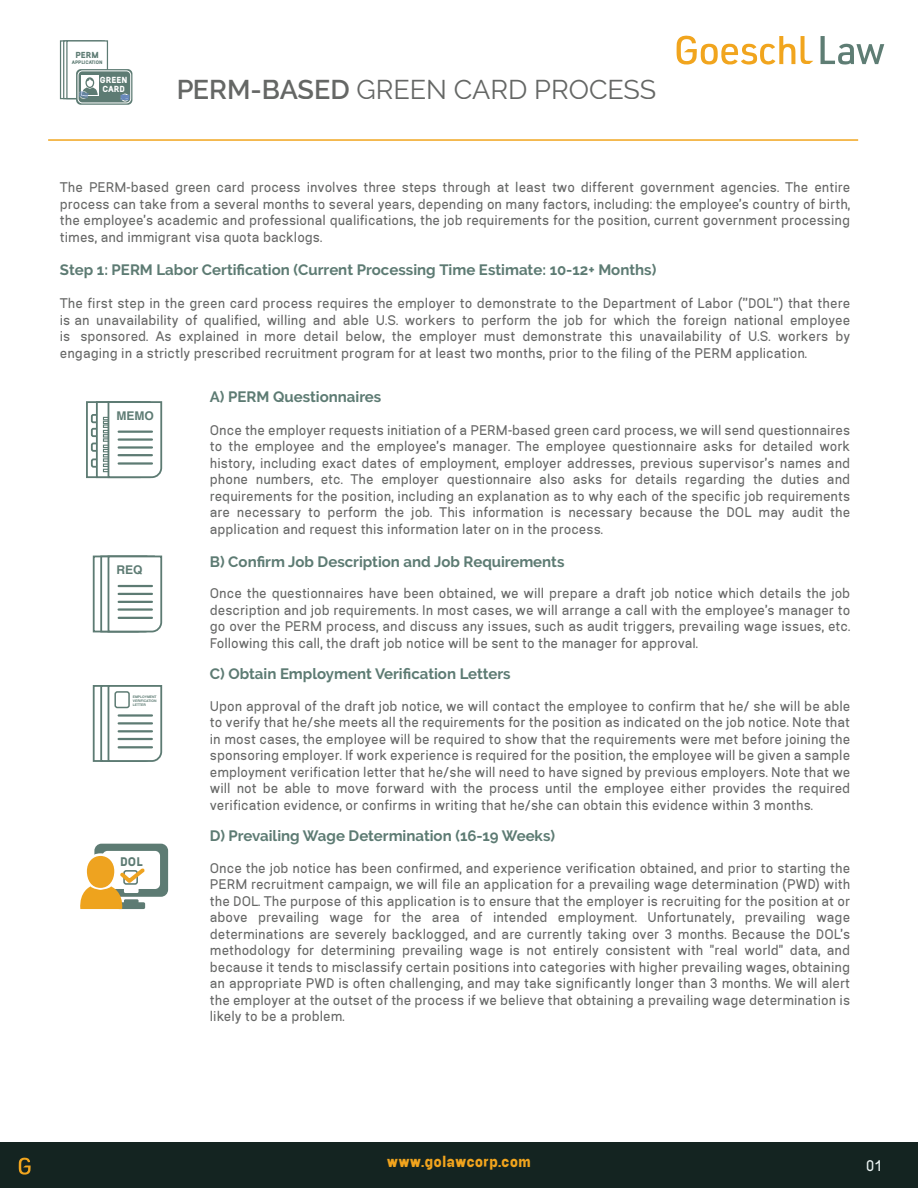
<style>
.page{position:relative;width:918px;height:1188px;background:#fff}
.page>*{position:absolute;margin:0;border:0;box-sizing:border-box;transform-origin:0 0}
.t1{font:27px "Raleway";color:#656765}
.t2{font:16.5px "Aftetir";color:#ebf4f3}
.t3{font:15px/16.5px "Aftetir";color:#666766;text-align:justify}
.t4{font:700 15px "Raleway";color:#5d7b73}
.t5{font:700 15px "Aftetir";color:#f1a41d}
.t6{font:700 12.15px "Aftetir";color:#5d7b73}
.t7{font:700 12px "Helvetica";color:#5d7b73}
.t8{font:9.45px "Gill Sans";color:#fff;scale:1.64 1}
.t9{font:700 8.55px/8.6px "Aftetir";color:#fff}
.t10{font:700 8.55px "Aftetir";color:#5d7b73}
.t11{font:700 4.95px "Aftetir";color:#5d7b73}
.t12{font:700 3.45px/4.1px "Helvetica";color:#5d7b73;text-align:justify}
.s1{font-weight:600}
.s2{color:#676767}
</style>
<div class="page">
<div style="left:86px;top:401px;width:55px;height:77px;background:#fff;border:2px solid #5d7b73"></div>
<div style="left:91px;top:443px;width:10px;height:9px;border:2px solid #5d7b73;border-radius:2px"></div>
<div style="left:91px;top:428px;width:10px;height:9px;border:2px solid #5d7b73;border-radius:2px"></div>
<div style="left:91px;top:414px;width:10px;height:9px;border:2px solid #5d7b73"></div>
<div style="left:91px;top:458px;width:10px;height:10px;border:2px solid #5d7b73;border-radius:2px"></div>
<div style="left:96px;top:401px;width:55px;height:77px;background:#fff;border:2px solid #5d7b73"></div>
<svg style="left:103px;top:401px;width:60px;height:78px"></svg>
<hr style="left:119px;top:431px;width:33px;height:2px;background:#5d7b73">
<hr style="left:119px;top:438px;width:33px;height:3px;background:#5d7b73">
<hr style="left:119px;top:446px;width:33px;height:3px;background:#5d7b73">
<hr style="left:119px;top:454px;width:33px;height:2px;background:#5d7b73">
<hr style="left:119px;top:462px;width:33px;height:3px;background:#5d7b73">
<svg style="left:801px;top:36px;width:12px;height:28px"></svg>
<svg style="left:677px;top:35px;width:118px;height:30px"></svg>
<svg style="left:821px;top:36px;width:63px;height:29px"></svg>
<hr style="left:48px;top:139px;width:810px;height:2px;background:#f1a51e">
<div style="left:0;top:1142px;width:918px;height:46px;background:#142421"></div>
<svg style="left:19px;top:1158px;width:12px;height:17px"></svg>
<div style="left:76px;top:69px;width:56px;height:36px;background:#5d7b73;border-radius:5px"></div>
<div style="left:121px;top:94px;width:8px;height:8px;border:1px solid #fff;border-radius:50%"></div>
<svg style="left:121px;top:95px;width:8px;height:5px"></svg>
<div style="left:78px;top:71px;width:53px;height:32px;border:1px solid #fff;border-radius:4px"></div>
<svg style="left:92px;top:555px;width:71px;height:78px"></svg>
<hr style="left:119px;top:585px;width:33px;height:2px;background:#5d7b73">
<hr style="left:119px;top:593px;width:33px;height:2px;background:#5d7b73">
<hr style="left:119px;top:601px;width:33px;height:2px;background:#5d7b73">
<hr style="left:119px;top:608px;width:33px;height:3px;background:#5d7b73">
<hr style="left:119px;top:617px;width:33px;height:2px;background:#5d7b73">
<svg style="left:92px;top:685px;width:71px;height:77px"></svg>
<hr style="left:119px;top:714px;width:33px;height:3px;background:#5d7b73">
<hr style="left:119px;top:722px;width:33px;height:3px;background:#5d7b73">
<hr style="left:119px;top:730px;width:33px;height:2px;background:#5d7b73">
<hr style="left:119px;top:738px;width:33px;height:2px;background:#5d7b73">
<hr style="left:119px;top:746px;width:33px;height:2px;background:#5d7b73">
<div style="left:114px;top:691px;width:16px;height:17px;border:2px solid #5d7b73;border-radius:2px"></div>
<svg style="left:80px;top:844px;width:88px;height:65px"></svg>
<svg style="left:59px;top:40px;width:50px;height:60px"></svg>
<p class="t10" style="left:75px;top:50px;width:25px">PERM</p>
<p class="t11" style="left:72px;top:59px;width:32px">APPLICATION</p>
<p class="t9" style="left:100px;top:76px;width:29px">GREEN<br>CARD</p>
<p class="t8" style="left:120px;top:92px;width:7px">~~~</p>
<h1 class="t1" style="left:176px;top:73px;width:482px"><span class="s1">PERM-BASED</span> GREEN CARD PROCESS</h1>
<p class="t3" style="left:60px;top:179px;width:792px">The PERM-based green card process involves three steps through at least two different government agencies. The entire process can take from a several months to several years, depending on many factors, including: the employee’s country of birth, the employee’s academic and professional qualifications, the job requirements for the position, current government processing times, and immigrant visa quota backlogs.</p>
<p class="t4" style="left:60px;top:261px;width:598px">Step 1: PERM Labor Certification (Current Processing Time Estimate: 10-12+ Months)</p>
<p class="t3" style="left:60px;top:295px;width:792px">The first step in the green card process requires the employer to demonstrate to the Department of Labor (”DOL”) that there is an unavailability of qualified, willing and able U.S. workers to perform the job for which the foreign national employee is sponsored. As explained in more detail below, the employer must demonstrate this unavailability of U.S. workers by engaging in a strictly prescribed recruitment <span class="s2">program for at least two months, prior to the filing of the PERM application.</span></p>
<p class="t4" style="left:210px;top:388px;width:173px">A) PERM Questionnaires</p>
<p class="t3" style="left:210px;top:422px;width:642px">Once the employer requests initiation of a PERM-based green card process, we will send questionnaires to the employee and the employee’s manager. The employee questionnaire asks for detailed work history, including exact dates of employment, employer addresses, previous supervisor’s names and phone numbers, etc. The employer questionnaire also asks for details regarding the duties and requirements for the position, including an explanation as to why each of the specific job requirements are necessary to perform the job. This information is necessary because the DOL may audit the application and request this information later on in the process.</p>
<p class="t4" style="left:210px;top:553px;width:356px">B) Confirm Job Description and Job Requirements</p>
<p class="t3" style="left:210px;top:585px;width:642px">Once the questionnaires have been obtained, we will prepare a draft job notice which details the job description and job requirements. In most cases, we will arrange a call with the employee’s manager to go over the PERM process, and discuss any issues, such as audit triggers, prevailing wage issues, etc.<br>Following this call, the draft job notice will be sent to the manager for approval.</p>
<p class="t4" style="left:210px;top:665px;width:302px">C) Obtain Employment Verification Letters</p>
<p class="t3" style="left:210px;top:698px;width:642px">Upon approval of the draft job notice, we will contact the employee to confirm that he/ she will be able to verify that he/she meets all the requirements for the position as indicated on the job notice. Note that in most cases, the employee will be required to show that the requirements were met before joining the sponsoring employer. If work experience is required for the position, the employee will be given a sample employment verification letter that he/she will need to have signed by previous employers. Note that we will not be able to move forward with the process until the employee either provides the required verification evidence, or confirms in writing that he/she can obtain this evidence within 3 months.</p>
<p class="t4" style="left:210px;top:827px;width:347px">D) Prevailing Wage Determination (16-19 Weeks)</p>
<p class="t3" style="left:210px;top:860px;width:642px">Once the job notice has been confirmed, and experience verification obtained, and prior to starting the PERM recruitment campaign, we will file an application for a prevailing wage determination (PWD) with the DOL. The purpose of this application is to ensure that the employer is recruiting for the position at or above prevailing wage for the area of intended employment. Unfortunately, prevailing wage determinations are severely backlogged, and are currently taking over 3 months. Because the DOL’s methodology for determining prevailing wage is not entirely consistent with "real world" data, and because it tends to misclassify certain positions into categories with higher prevailing wages, obtaining an appropriate PWD is often challenging, and may take significantly longer than 3 months. We will alert the employer at the outset of the process if we believe that obtaining a prevailing wage determination is likely to be a problem.</p>
<p class="t7" style="left:116px;top:408px;width:39px">MEMO</p>
<p class="t7" style="left:102px;top:563px;width:28px">REQ</p>
<p class="t7" style="left:109px;top:563px;width:28px">REQ</p>
<p class="t7" style="left:116px;top:563px;width:28px">REQ</p>
<p class="t12" style="left:133px;top:695px;width:25px">EMPLOYMENT VERIFICATION LETTER</p>
<p class="t6" style="left:120px;top:854px;width:24px">DOL</p>
<p class="t5" style="left:387px;top:1152px;width:146px">www.golawcorp.com</p>
<p class="t2" style="left:866px;top:1156px;width:17px">01</p>
</div>
